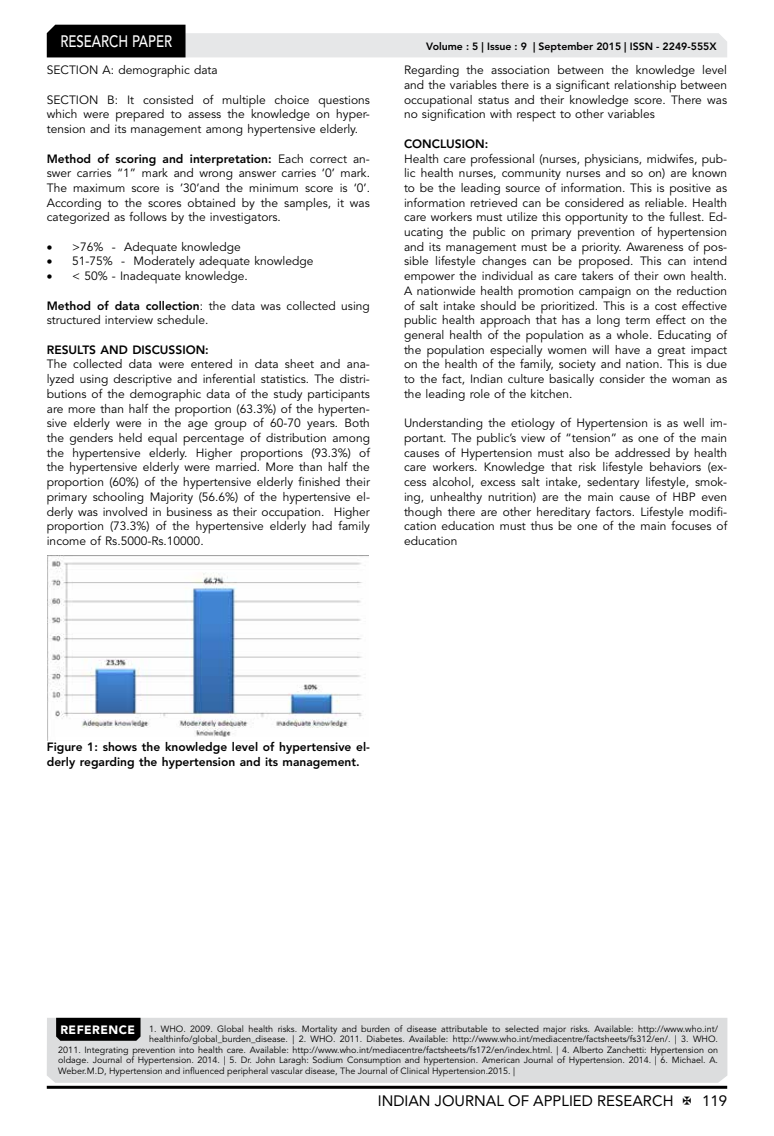
<style>
.page{position:relative;width:774px;height:1136px;background:#fff}
.page>*{position:absolute;margin:0;border:0;box-sizing:border-box;transform-origin:0 0}
.t1{font:500 16.5px "Avenir LT Std";color:#fff;scale:.8 1}
.t2{font:15px "Avenir LT Std";color:#000}
.t3{font:12px/14.7px "Avenir LT Std";color:#000;text-align:justify}
.t4{font:800 12px/14.7px "Avenir LT Std";color:#000}
.t5{font:800 10.5px "Avenir LT Std";color:#000}
.t6{font:9px "Avenir LT Std";color:#000}
.s1{font-weight:800}
.s2{font-weight:900;font-size:12px;color:#fff}
</style>
<div class="page">
<hr style="left:47px;top:1085px;width:680px;height:3px;background:#000">
<svg style="left:47px;top:25px;width:680px;height:32px"></svg>
<div style="left:47px;top:1018px;width:680px;height:64px;background:#dcddde"></div>
<svg style="left:56px;top:1017px;width:85px;height:23px;background:#0b0b0b"></svg>
<img style="left:47px;top:556px;width:321px;height:184px">
<h1 class="t1" style="left:60px;top:32px;width:139px">RESEARCH PAPER</h1>
<p class="t3" style="left:47px;top:63px;width:173px">SECTION A: demographic data</p>
<p class="t3" style="left:47px;top:92px;width:325px">SECTION B: It consisted of multiple choice questions which were prepared to assess the knowledge on hyper&shy;tension and its management among hypertensive elderly.</p>
<p class="t3" style="left:47px;top:151px;width:325px"><span class="s1">Method of scoring and interpretation:</span> Each correct an&shy;swer carries “1” mark and wrong answer carries ‘0’ mark.<br>The maximum score is ’30’and the minimum score is ‘0’.<br>According to the scores obtained by the samples, it was categorized as follows by the investigators.</p>
<p class="t3" style="left:47px;top:239px;width:195px">• &gt;76% - Adequate knowledge</p>
<p class="t3" style="left:47px;top:254px;width:268px">• 51-75% - Moderately adequate knowledge</p>
<p class="t3" style="left:47px;top:269px;width:202px">• &lt; 50% - Inadequate knowledge.</p>
<p class="t3" style="left:47px;top:298px;width:325px"><span class="s1">Method of data collection</span>: the data was collected using structured interview schedule.</p>
<p class="t4" style="left:47px;top:342px;width:163px">RESULTS AND DISCUSSION:</p>
<p class="t3" style="left:47px;top:357px;width:325px">The collected data were entered in data sheet and ana&shy;lyzed using descriptive and inferential statistics. The distri&shy;butions of the demographic data of the study participants are more than half the proportion (63.3%) of the hyperten&shy;sive elderly were in the age group of 60-70 years. Both the genders held equal percentage of distribution among the hypertensive elderly. Higher proportions (93.3%) of the hypertensive elderly were married. More than half the proportion (60%) of the hypertensive elderly finished their primary schooling Majority (56.6%) of the hypertensive el&shy;derly was involved in business as their occupation. Higher proportion (73.3%) of the hypertensive elderly had family income of Rs.5000-Rs.10000.</p>
<p class="t5" style="left:426px;top:41px;width:292px">Volume : 5 | Issue : 9 | September 2015 | ISSN - 2249-555X</p>
<p class="t3" style="left:404px;top:63px;width:325px">Regarding the association between the knowledge level and the variables there is a significant relationship between occupational status and their knowledge score. There was no signification with respect to other variables</p>
<p class="t4" style="left:404px;top:136px;width:86px">CONCLUSION:</p>
<p class="t3" style="left:404px;top:151px;width:325px">Health care professional (nurses, physicians, midwifes, pub&shy;lic health nurses, community nurses and so on) are known to be the leading source of information. This is positive as information retrieved can be considered as reliable. Health care workers must utilize this opportunity to the fullest. Ed&shy;ucating the public on primary prevention of hypertension and its management must be a priority. Awareness of pos&shy;sible lifestyle changes can be proposed. This can intend empower the individual as care takers of their own health.<br>A nationwide health promotion campaign on the reduction of salt intake should be prioritized. This is a cost effective public health approach that has a long term effect on the general health of the population as a whole. Educating of the population especially women will have a great impact on the health of the family, society and nation. This is due to the fact, Indian culture basically consider the woman as the leading role of the kitchen.</p>
<p class="t3" style="left:404px;top:416px;width:325px">Understanding the etiology of Hypertension is as well im&shy;portant. The public’s view of “tension” as one of the main causes of Hypertension must also be addressed by health care workers. Knowledge that risk lifestyle behaviors (ex&shy;cess alcohol, excess salt intake, sedentary lifestyle, smok&shy;ing, unhealthy nutrition) are the main cause of HBP even though there are other hereditary factors. Lifestyle modifi&shy;cation education must thus be one of the main focuses of education</p>
<p class="t4" style="left:47px;top:739px;width:325px">Figure 1: shows the knowledge level of hypertensive el&shy;derly regarding the hypertension and its management.</p>
<p class="t6" style="left:60px;top:1023px;width:659px"><span class="s2">REFERENCE</span> 1. WHO. 2009. Global health risks. Mortality and burden of disease attributable to selected major risks. Available: http://www.who.int/</p>
<p class="t6" style="left:149px;top:1033px;width:570px">healthinfo/global_burden_disease. | 2. WHO. 2011. Diabetes. Available: http://www.who.int/mediacentre/factsheets/fs312/en/. | 3. WHO.</p>
<p class="t6" style="left:58px;top:1044px;width:661px">2011. Integrating prevention into health care. Available: http://www.who.int/mediacentre/factsheets/fs172/en/index.html. | 4. Alberto Zanchetti: Hypertension on</p>
<p class="t6" style="left:58px;top:1054px;width:661px">oldage. Journal of Hypertension. 2014. | 5. Dr. John Laragh: Sodium Consumption and hypertension. American Journal of Hypertension. 2014. | 6. Michael. A.</p>
<p class="t6" style="left:58px;top:1065px;width:458px">Weber.M.D, Hypertension and influenced peripheral vascular disease, The Journal of Clinical Hypertension.2015. |</p>
<p class="t2" style="left:378px;top:1091px;width:297px">INDIAN JOURNAL OF APPLIED RESEARCH</p>
<p class="t2" style="left:702px;top:1091px;width:27px">119</p>
</div>
